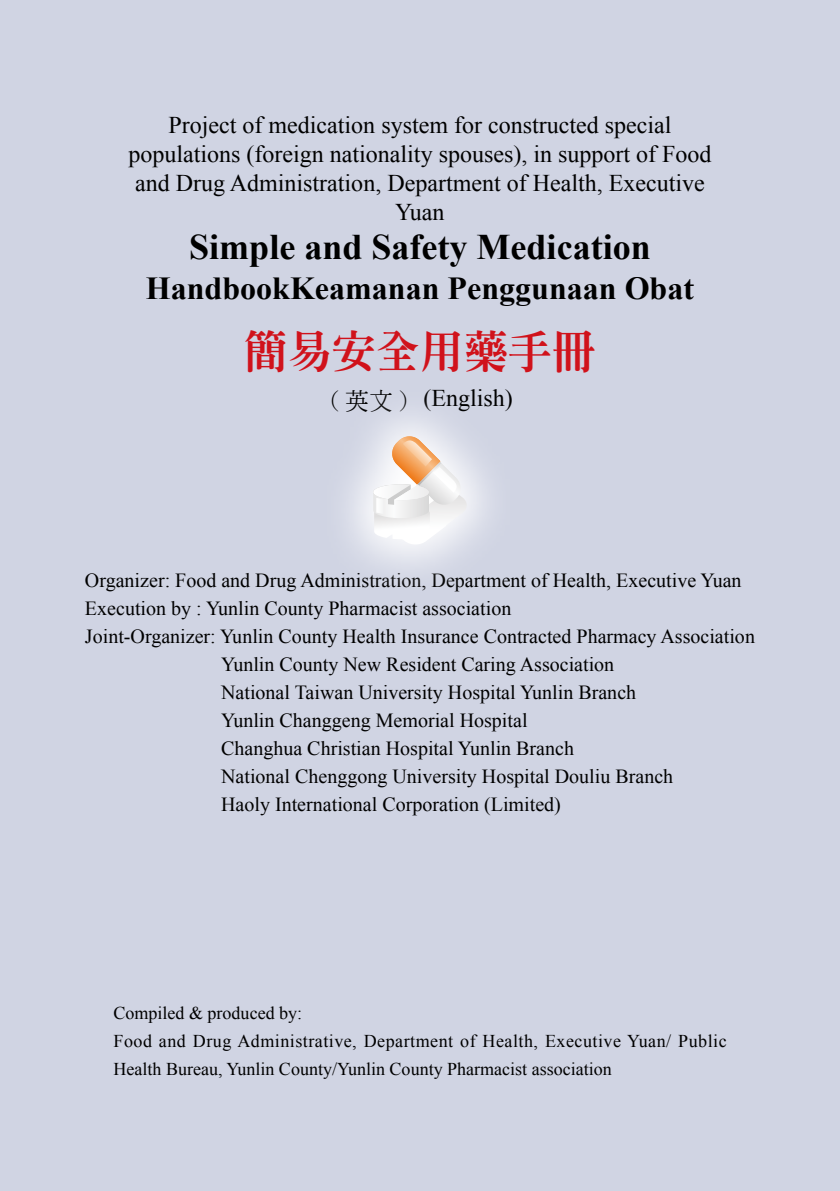
<style>
.page{position:relative;width:840px;height:1191px;background:#fff}
.page>*{position:absolute;margin:0;border:0;box-sizing:border-box;transform-origin:0 0}
.t1{font:800 44px "Inn Ming";color:#d0121b}
.t2{font:700 36px "Times New Roman";color:#000}
.t3{font:700 32px "Times New Roman";color:#000}
.t4{font:24px/28.8px "Times New Roman";color:#000;text-align:center}
.t5{font:20px "Times New Roman";color:#000}
.t6{font:18px/28px "Times New Roman";color:#000}
.s1{font-family:"Inn Ming";font-weight:500}
</style>
<div class="page">
<div style="left:0;top:0;width:839px;height:1191px;background:#d0d4e3"></div>
<svg style="left:347px;top:415px;width:142px;height:154px;fill:#dbdee9"></svg>
<svg style="left:373px;top:436px;width:93px;height:109px"></svg>
<p class="t4" style="left:128px;top:111px;width:584px">Project of medication system for constructed special populations (foreign nationality spouses), in support of Food and Drug Administration, Department of Health, Executive Yuan</p>
<h2 class="t2" style="left:189px;top:222px;width:463px">Simple and Safety Medication</h2>
<h3 class="t3" style="left:146px;top:266px;width:549px">HandbookKeamanan Penggunaan Obat</h3>
<h1 class="t1" style="left:244px;top:330px;width:353px">簡易安全用藥手冊</h1>
<p class="t4" style="left:327px;top:383px;width:187px"><span class="s1">( 英文 )</span> (English)</p>
<p class="t5" style="left:85px;top:567px;width:657px">Organizer: Food and Drug Administration, Department of Health, Executive Yuan</p>
<p class="t5" style="left:85px;top:595px;width:427px">Execution by : Yunlin County Pharmacist association</p>
<p class="t5" style="left:85px;top:623px;width:671px">Joint-Organizer: Yunlin County Health Insurance Contracted Pharmacy Association</p>
<p class="t5" style="left:221px;top:651px;width:394px">Yunlin County New Resident Caring Association</p>
<p class="t5" style="left:221px;top:679px;width:416px">National Taiwan University Hospital Yunlin Branch</p>
<p class="t5" style="left:221px;top:707px;width:308px">Yunlin Changgeng Memorial Hospital</p>
<p class="t5" style="left:221px;top:735px;width:354px">Changhua Christian Hospital Yunlin Branch</p>
<p class="t5" style="left:221px;top:763px;width:453px">National Chenggong University Hospital Douliu Branch</p>
<p class="t5" style="left:221px;top:791px;width:341px">Haoly International Corporation (Limited)</p>
<p class="t6" style="left:113px;top:998px;width:614px">Compiled &amp; produced by:<br>Food and Drug Administrative, Department of Health, Executive Yuan/ Public<br>Health Bureau, Yunlin County/Yunlin County Pharmacist association</p>
</div>
